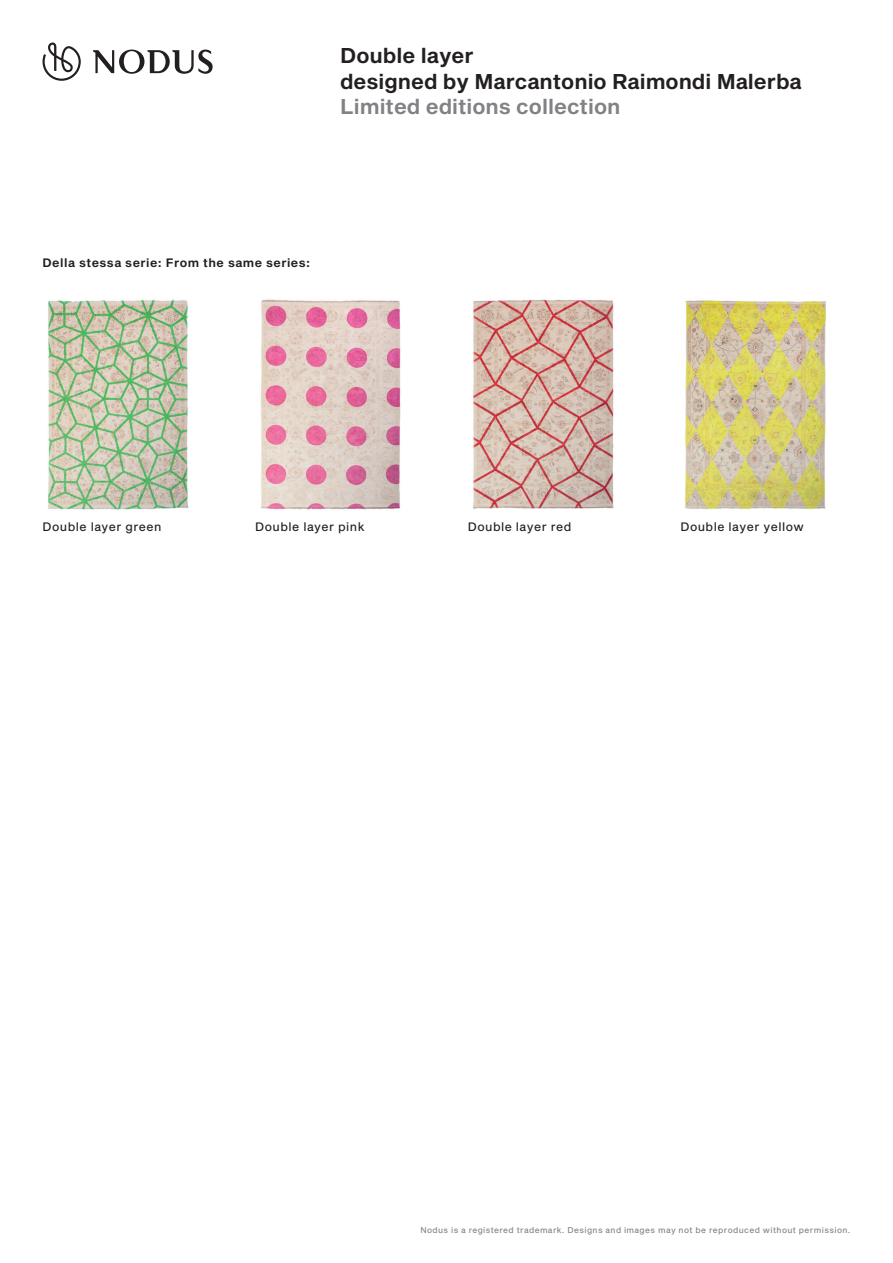
<style>
.page{position:relative;width:893px;height:1263px;background:#fff}
.page>*{position:absolute;margin:0;border:0;box-sizing:border-box;transform-origin:0 0}
.t1{font:21px/25.5px "Sequel Sans Semi Bold Body";color:#231f20}
.t2{font:21px "Sequel Sans Semi Bold Body";color:#808285}
.t3{font:12px "Sequel Sans Roman Body";letter-spacing:.04em;color:#231f20}
.t4{font:12px "Sequel Sans Semi Bold Body";letter-spacing:.04em;color:#231f20}
.t5{font:8.25px "Sequel Sans Roman Body";letter-spacing:.05em;color:#808285}
</style>
<div class="page">
<svg style="left:43px;top:43px;width:38px;height:38px"></svg>
<svg style="left:93px;top:50px;width:120px;height:24px"></svg>
<img style="left:48px;top:299px;width:141px;height:211px">
<img style="left:260px;top:299px;width:141px;height:211px">
<img style="left:473px;top:299px;width:141px;height:210px">
<img style="left:685px;top:300px;width:141px;height:209px">
<h1 class="t1" style="left:340px;top:44px;width:463px">Double layer<br>designed by Marcantonio Raimondi Malerba</h1>
<h1 class="t2" style="left:340px;top:92px;width:282px">Limited editions collection</h1>
<h2 class="t4" style="left:43px;top:254px;width:269px">Della stessa serie: From the same series:</h2>
<h2 class="t3" style="left:43px;top:518px;width:120px">Double layer green</h2>
<h2 class="t3" style="left:255px;top:518px;width:111px">Double layer pink</h2>
<h2 class="t3" style="left:468px;top:518px;width:105px">Double layer red</h2>
<h2 class="t3" style="left:680px;top:518px;width:125px">Double layer yellow</h2>
<p class="t5" style="left:420px;top:1224px;width:432px">Nodus is a registered trademark. Designs and images may not be reproduced without permission.</p>
</div>
